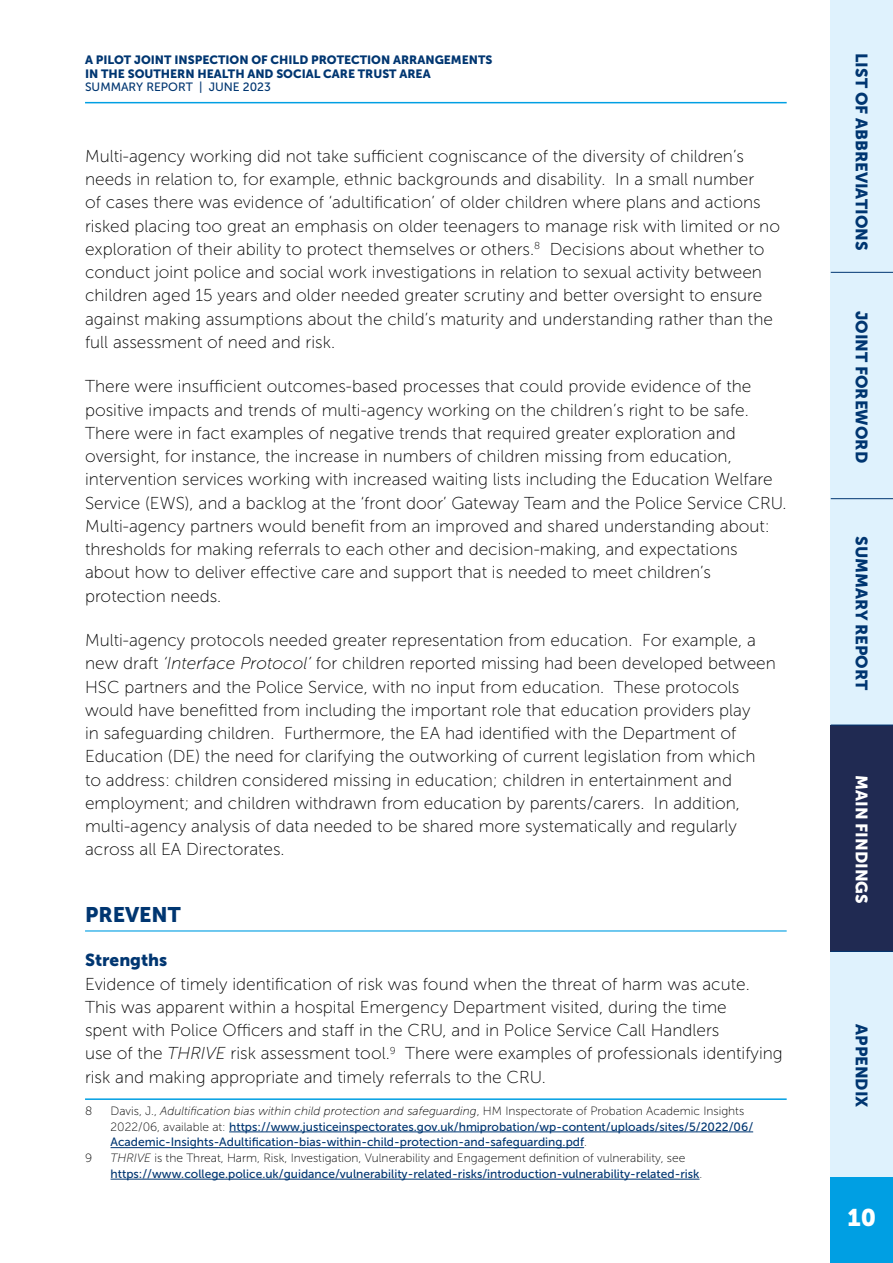
<style>
.page{position:relative;width:893px;height:1263px;background:#fff}
.page>*{position:absolute;margin:0;border:0;box-sizing:border-box;transform-origin:0 0}
.t1{font:24px "Museo Sans 900";color:#fff}
.H3_-_Underlined{font:21px "Museo Sans 900";color:#003671}
.Body{font:17.25px/23.2px "Museo Sans 100";color:#000}
.H4_-_NO_INDENT{font:17.25px "Museo Sans 900";color:#003671}
.t2{font:16.5px "Museo Sans 900";color:#003671}
.t3{font:16.5px "Museo Sans 900";color:#fff}
.Footnotes{font:12px/15.8px "Museo Sans 500";color:#003671}
.t4{font:12px/13.5px "Museo Sans 900";color:#003671}
.Footnotes-2{font:12px "Museo Sans 100";color:#000}
.s1{font-style:italic}
.s2{font-family:"Museo Sans 100";color:#000}
.s3{font-family:"Museo Sans 100";font-style:italic;color:#000}
</style>
<div class="page">
<div style="left:831px;top:0;width:62px;height:1178px;background:#dff2fd"></div>
<div style="left:831px;top:725px;width:62px;height:226px;background:#202a52"></div>
<hr style="left:831px;top:272px;width:62px;height:1px;background:#003671">
<hr style="left:831px;top:498px;width:62px;height:1px;background:#003671">
<hr style="left:831px;top:725px;width:62px;height:1px;background:#003671">
<hr style="left:831px;top:951px;width:62px;height:1px;background:#003671">
<hr style="left:831px;top:1177px;width:62px;height:1px;background:#003671">
<div style="left:831px;top:1178px;width:62px;height:85px;background:#009fe3"></div>
<hr style="left:85px;top:102px;width:702px;height:1px;background:#009fe3">
<hr style="left:85px;top:930px;width:702px;height:1px;background:#009fe3">
<hr style="left:85px;top:1098px;width:702px;height:2px;background:#009fe3">
<hr style="left:229px;top:1131px;width:524px;height:1px;background:#003671">
<hr style="left:111px;top:1147px;width:473px;height:1px;background:#003671">
<hr style="left:111px;top:1179px;width:588px;height:1px;background:#003671">
<p class="t4" style="left:85px;top:53px;width:409px">A PILOT JOINT INSPECTION OF CHILD PROTECTION ARRANGEMENTS<br>IN THE SOUTHERN HEALTH AND SOCIAL CARE TRUST AREA</p>
<p class="Footnotes" style="left:85px;top:79px;width:187px">SUMMARY REPORT | JUNE 2023</p>
<p class="Body" style="left:85px;top:144px;width:696px">Multi-agency working did not take sufficient cogniscance of the diversity of children’s needs in relation to, for example, ethnic backgrounds and disability. In a small number<br>of cases there was evidence of ‘adultification’ of older children where plans and actions risked placing too great an emphasis on older teenagers to manage risk with limited or no exploration of their ability to protect themselves or others.<sup>8</sup> Decisions about whether to conduct joint police and social work investigations in relation to sexual activity between children aged 15 years and older needed greater scrutiny and better oversight to ensure against making assumptions about the child’s maturity and understanding rather than the full assessment of need and risk.</p>
<p class="Body" style="left:85px;top:375px;width:703px">There were insufficient outcomes-based processes that could provide evidence of the positive impacts and trends of multi-agency working on the children’s right to be safe.<br>There were in fact examples of negative trends that required greater exploration and oversight, for instance, the increase in numbers of children missing from education, intervention services working with increased waiting lists including the Education Welfare Service (EWS), and a backlog at the ‘front door’ Gateway Team and the Police Service CRU.<br>Multi-agency partners would benefit from an improved and shared understanding about: thresholds for making referrals to each other and decision-making, and expectations about how to deliver effective care and support that is needed to meet children’s protection needs.</p>
<p class="Body" style="left:85px;top:629px;width:692px">Multi-agency protocols needed greater representation from education. For example, a new draft <span class="s1">‘Interface Protocol’</span> for children reported missing had been developed between HSC partners and the Police Service, with no input from education. These protocols would have benefitted from including the important role that education providers play<br>in safeguarding children. Furthermore, the EA had identified with the Department of Education (DE) the need for clarifying the outworking of current legislation from which to address: children considered missing in education; children in entertainment and employment; and children withdrawn from education by parents/carers. In addition, multi-agency analysis of data needed to be shared more systematically and regularly across all EA Directorates.</p>
<h3 class="H3_-_Underlined" style="left:85px;top:903px;width:97px">PREVENT</h3>
<h3 class="H4_-_NO_INDENT" style="left:85px;top:950px;width:84px">Strengths</h3>
<p class="Body" style="left:85px;top:972px;width:699px">Evidence of timely identification of risk was found when the threat of harm was acute.<br>This was apparent within a hospital Emergency Department visited, during the time<br>spent with Police Officers and staff in the CRU, and in Police Service Call Handlers<br>use of the <span class="s1">THRIVE</span> risk assessment tool.<sup>9</sup> There were examples of professionals identifying risk and making appropriate and timely referrals to the CRU.</p>
<p class="Footnotes-2" style="left:85px;top:1104px;width:9px">8</p>
<p class="Footnotes" style="left:111px;top:1103px;width:644px"><span class="s2">Davis, J.,</span> <span class="s3">Adultification bias within child protection and safeguarding</span><span class="s2">, HM Inspectorate of Probation Academic Insights<br>2022/06, available at:</span> https://www.justiceinspectorates.gov.uk/hmiprobation/wp-content/uploads/sites/5/2022/06/<br>Academic-Insights-Adultification-bias-within-child-protection-and-safeguarding.pdf<span class="s2">.</span></p>
<p class="Footnotes-2" style="left:85px;top:1152px;width:9px">9</p>
<p class="Footnotes" style="left:111px;top:1150px;width:593px"><span class="s3">THRIVE</span> <span class="s2">is the Threat, Harm, Risk, Investigation, Vulnerability and Engagement definition of vulnerability, see </span>https://www.college.police.uk/guidance/vulnerability-related-risks/introduction-vulnerability-related-risk<span class="s2">.</span></p>
<p class="t2" style="left:871px;top:53px;width:199px;rotate:90deg">LIST OF ABBREVIATIONS</p>
<p class="t2" style="left:871px;top:311px;width:154px;rotate:90deg">JOINT FOREWORD</p>
<p class="t2" style="left:871px;top:536px;width:156px;rotate:90deg">SUMMARY REPORT</p>
<p class="t3" style="left:871px;top:775px;width:130px;rotate:90deg">MAIN FINDINGS</p>
<p class="t2" style="left:871px;top:1024px;width:85px;rotate:90deg">APPENDIX</p>
<h1 class="t1" style="left:847px;top:1204px;width:30px">10</h1>
</div>
